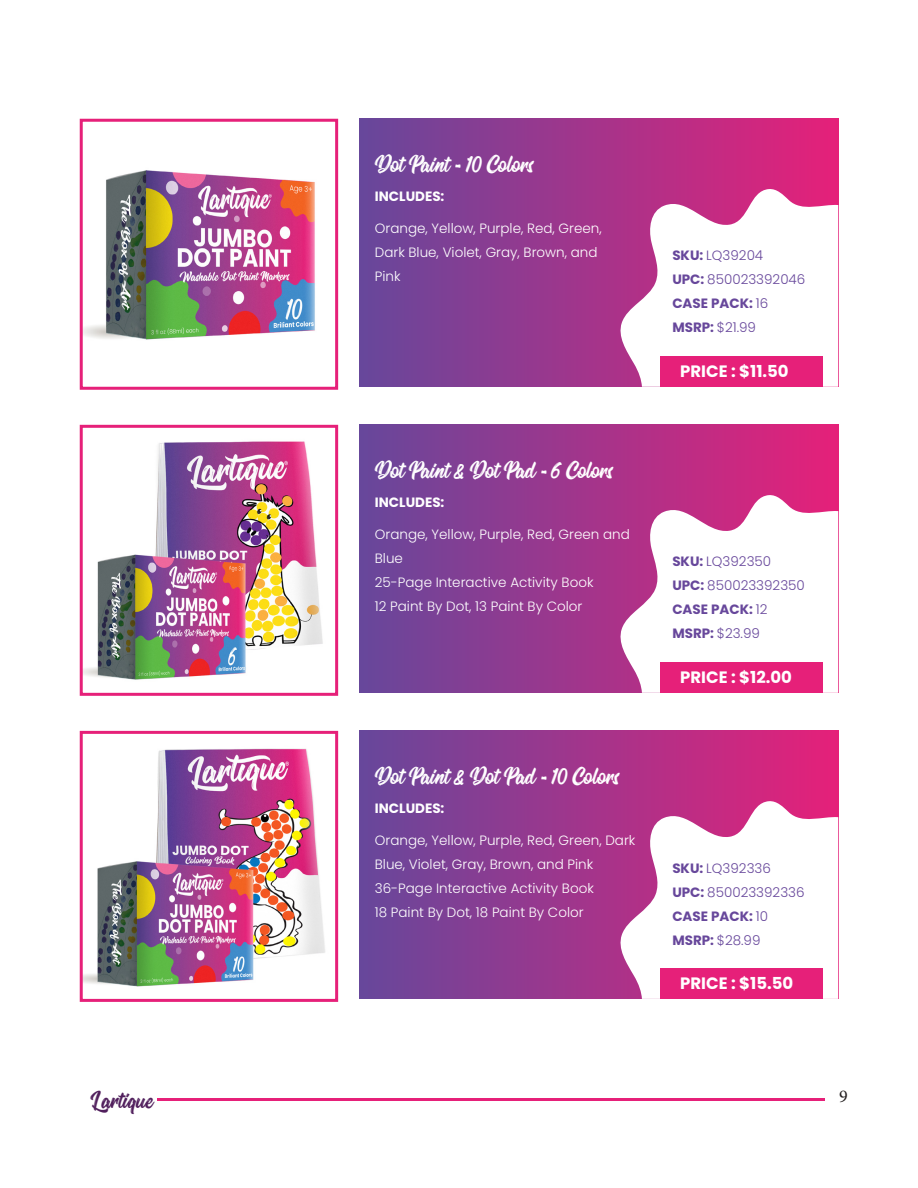
<style>
.page{position:relative;width:918px;height:1188px;background:#fff}
.page>*{position:absolute;margin:0;border:0;box-sizing:border-box;transform-origin:0 0}
.t1{font:30px "Oraqle Script";color:#fff}
.t2{font:30px "Oraqle Script";color:#51205d}
.t3{font:18px "Minion Pro";color:#231f20}
.t4{font:700 16.5px "Poppins";color:#fff}
.t5{font:300 13.5px/24px "Poppins";color:#fff}
.t6{font:300 13.5px "Poppins";color:#67479b}
.t7{font:700 13.5px "Poppins";color:#67479b}
.t8{font:700 13.5px "Poppins";color:#fff}
.s1{font-weight:700}
.s2{font-weight:300}
</style>
<div class="page">
<hr style="left:157px;top:1099px;width:668px;height:2px;background:#e62079">
<div style="left:360px;top:119px;width:478px;height:268px;background:linear-gradient(to right,#67479b,#e52079)"></div>
<div style="left:360px;top:425px;width:478px;height:268px;background:linear-gradient(to right,#67479b,#e52079)"></div>
<div style="left:360px;top:731px;width:478px;height:268px;background:linear-gradient(to right,#67479b,#e52079)"></div>
<img style="left:84px;top:170px;width:231px;height:170px">
<div style="left:80px;top:119px;width:258px;height:271px;border:3px solid #e62079"></div>
<img style="left:84px;top:441px;width:239px;height:239px">
<div style="left:80px;top:425px;width:258px;height:271px;border:3px solid #e62079"></div>
<img style="left:84px;top:748px;width:241px;height:239px">
<div style="left:80px;top:731px;width:258px;height:271px;border:3px solid #e62079"></div>
<svg style="left:617px;top:188px;width:221px;height:199px"></svg>
<svg style="left:617px;top:495px;width:221px;height:198px"></svg>
<svg style="left:617px;top:801px;width:221px;height:198px"></svg>
<div style="left:661px;top:356px;width:162px;height:31px;background:#e62079"></div>
<div style="left:661px;top:662px;width:162px;height:31px;background:#e62079"></div>
<div style="left:661px;top:968px;width:162px;height:31px;background:#e62079"></div>
<p class="t1" style="left:375px;top:149px;width:160px">Dot Paint - 10 Colors</p>
<p class="t8" style="left:375px;top:189px;width:71px">INCLUDES:</p>
<p class="t5" style="left:375px;top:216px;width:228px">Orange, Yellow, Purple, Red, Green,<br>Dark Blue, Violet, Gray, Brown, and<br>Pink</p>
<p class="t1" style="left:375px;top:455px;width:239px">Dot Paint &amp; Dot Pad - 6 Colors</p>
<p class="t8" style="left:375px;top:495px;width:71px">INCLUDES:</p>
<p class="t5" style="left:375px;top:522px;width:257px">Orange, Yellow, Purple, Red, Green and<br>Blue</p>
<p class="t5" style="left:375px;top:570px;width:220px">25-Page Interactive Activity Book</p>
<p class="t5" style="left:375px;top:594px;width:209px">12 Paint By Dot, 13 Paint By Color</p>
<p class="t1" style="left:375px;top:762px;width:245px">Dot Paint &amp; Dot Pad - 10 Colors</p>
<p class="t8" style="left:375px;top:801px;width:71px">INCLUDES:</p>
<p class="t5" style="left:375px;top:828px;width:262px">Orange, Yellow, Purple, Red, Green, Dark<br>Blue, Violet, Gray, Brown, and Pink</p>
<p class="t5" style="left:375px;top:876px;width:221px">36-Page Interactive Activity Book</p>
<p class="t5" style="left:375px;top:900px;width:210px">18 Paint By Dot, 18 Paint By Color</p>
<p class="t6" style="left:672px;top:248px;width:92px"><span class="s1">SKU:</span> LQ39204</p>
<p class="t6" style="left:672px;top:272px;width:135px"><span class="s1">UPC:</span> 850023392046</p>
<p class="t7" style="left:672px;top:296px;width:97px">CASE PACK: <span class="s2">16</span></p>
<p class="t6" style="left:672px;top:320px;width:85px"><span class="s1">MSRP:</span> $21.99</p>
<p class="t4" style="left:680px;top:362px;width:110px">PRICE : $11.50</p>
<p class="t6" style="left:672px;top:554px;width:100px"><span class="s1">SKU:</span> LQ392350</p>
<p class="t6" style="left:672px;top:578px;width:134px"><span class="s1">UPC:</span> 850023392350</p>
<p class="t7" style="left:672px;top:602px;width:97px">CASE PACK: <span class="s2">12</span></p>
<p class="t6" style="left:672px;top:626px;width:89px"><span class="s1">MSRP:</span> $23.99</p>
<p class="t4" style="left:680px;top:668px;width:113px">PRICE : $12.00</p>
<p class="t6" style="left:672px;top:860px;width:100px"><span class="s1">SKU:</span> LQ392336</p>
<p class="t6" style="left:672px;top:884px;width:134px"><span class="s1">UPC:</span> 850023392336</p>
<p class="t7" style="left:672px;top:908px;width:97px">CASE PACK: <span class="s2">10</span></p>
<p class="t6" style="left:672px;top:932px;width:90px"><span class="s1">MSRP:</span> $28.99</p>
<p class="t4" style="left:680px;top:974px;width:115px">PRICE : $15.50</p>
<h1 class="t2" style="left:90px;top:1085px;width:64px">Lartique</h1>
<h2 class="t3" style="left:839px;top:1084px;width:10px">9</h2>
</div>
